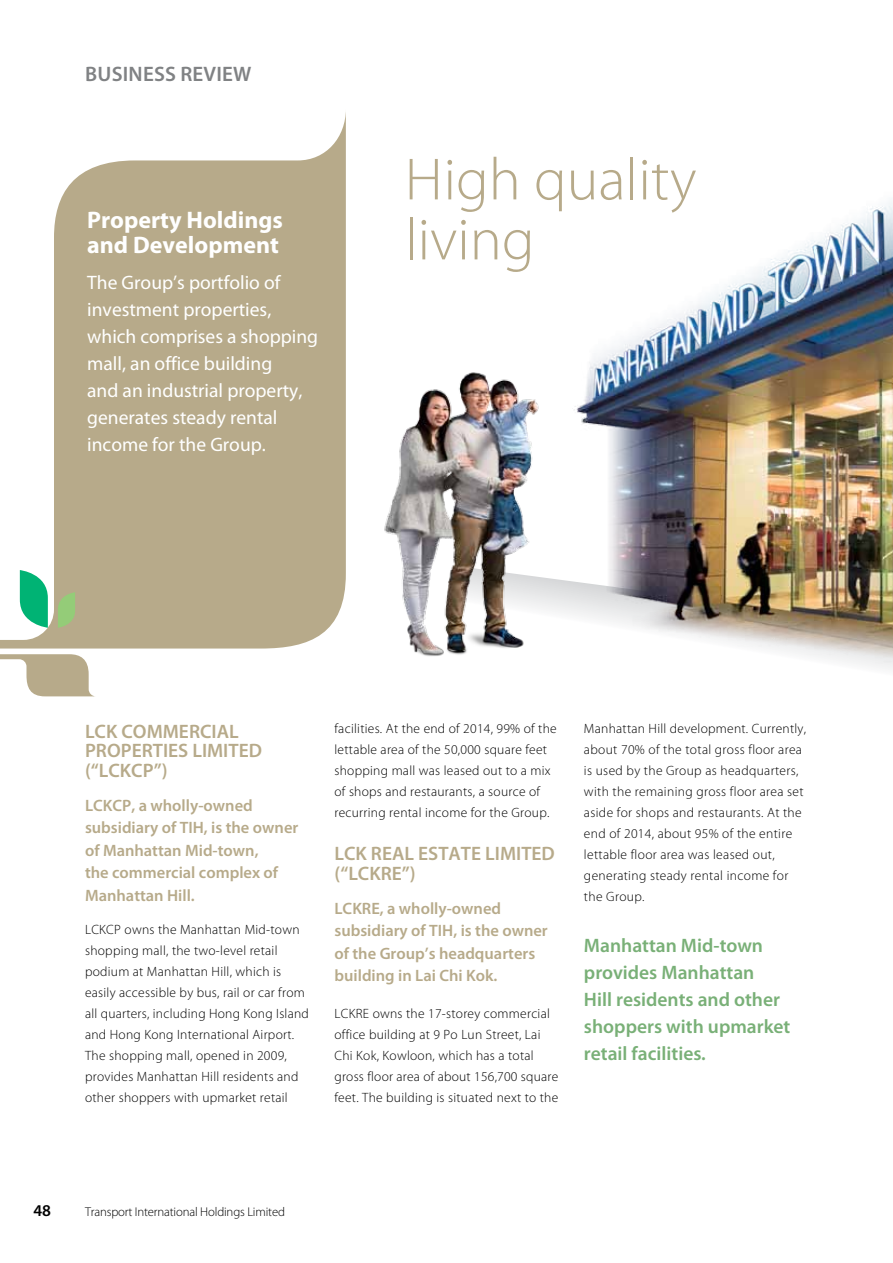
<style>
.page{position:relative;width:893px;height:1263px;background:#fff}
.page>*{position:absolute;margin:0;border:0;box-sizing:border-box;transform-origin:0 0}
.t1{font:300 60px/60px "Myriad Pro";color:#b7aa8a}
.t2{font:700 24px/25.5px "Myriad Pro";color:#fff}
.t3{font:600 21px "Myriad Pro";letter-spacing:.01em;color:#808284}
.t4{font:19.5px/27px "Myriad Pro";color:#fff}
.t5{font:600 19.5px/27px "Myriad Pro";color:#79b077}
.t6{font:600 19.5px/19.5px "Myriad Pro";color:#b7aa8a}
.t7{font:600 16.5px/22.5px "Myriad Pro";color:#b7aa8a}
.t8{font:600 16.5px "Myriad Pro";color:#000}
.t9{font:300 13.5px/21px "Myriad Pro";letter-spacing:.02em;color:#000}
.t10{font:300 12.75px "Myriad Pro";letter-spacing:-.01em;color:#000}
</style>
<div class="page">
<img style="left:556px;top:201px;width:337px;height:469px">
<img style="left:384px;top:372px;width:172px;height:284px">
<svg style="left:0;top:112px;width:346px;height:536px;fill:#b7aa8a"></svg>
<svg style="left:0;top:654px;width:94px;height:42px"></svg>
<svg style="left:58px;top:592px;width:17px;height:36px"></svg>
<svg style="left:20px;top:570px;width:28px;height:58px"></svg>
<h3 class="t3" style="left:85px;top:62px;width:168px">BUSINESS REVIEW</h3>
<h2 class="t2" style="left:87px;top:207px;width:197px">Property Holdings and Development</h2>
<h3 class="t4" style="left:87px;top:269px;width:232px">The Group’s portfolio of investment properties, which comprises a shopping mall, an office building<br>and an industrial property, generates steady rental income for the Group.</h3>
<h1 class="t1" style="left:405px;top:150px;width:293px">High quality living</h1>
<h3 class="t6" style="left:85px;top:721px;width:61px">LCK Commercial<br>Properties</h3>
<h3 class="t6" style="left:192px;top:741px;width:21px">Limited</h3>
<h3 class="t6" style="left:85px;top:760px;width:84px">(“LCKCP”)</h3>
<p class="t7" style="left:85px;top:794px;width:215px">LCKCP, a wholly-owned subsidiary of TIH, is the owner of Manhattan Mid-town,<br>the commercial complex of<br>Manhattan Hill.</p>
<p class="t9" style="left:85px;top:919px;width:225px">LCKCP owns the Manhattan Mid-town shopping mall, the two-level retail podium at Manhattan Hill, which is easily accessible by bus, rail or car from all quarters, including Hong Kong Island and Hong Kong International Airport.<br>The shopping mall, opened in 2009, provides Manhattan Hill residents and other shoppers with upmarket retail</p>
<p class="t9" style="left:334px;top:718px;width:224px">facilities. At the end of 2014, 99% of the lettable area of the 50,000 square feet shopping mall was leased out to a mix of shops and restaurants, a source of recurring rental income for the Group.</p>
<h3 class="t6" style="left:334px;top:844px;width:59px">LCK Real</h3>
<h3 class="t6" style="left:418px;top:844px;width:22px">Estate</h3>
<h3 class="t6" style="left:485px;top:844px;width:21px">Limited</h3>
<h3 class="t6" style="left:334px;top:864px;width:83px">(“LCKRE”)</h3>
<p class="t7" style="left:334px;top:897px;width:215px">LCKRE, a wholly-owned subsidiary of TIH, is the owner of the Group’s headquarters building in Lai Chi Kok.</p>
<p class="t9" style="left:334px;top:1003px;width:225px">LCKRE owns the 17-storey commercial office building at 9 Po Lun Street, Lai Chi Kok, Kowloon, which has a total gross floor area of about 156,700 square feet. The building is situated next to the</p>
<p class="t9" style="left:584px;top:718px;width:224px">Manhattan Hill development. Currently, about 70% of the total gross floor area is used by the Group as headquarters, with the remaining gross floor area set aside for shops and restaurants. At the end of 2014, about 95% of the entire lettable floor area was leased out, generating steady rental income for the Group.</p>
<h3 class="t5" style="left:584px;top:932px;width:208px">Manhattan Mid-town provides Manhattan<br>Hill residents and other shoppers with upmarket retail facilities.</h3>
<p class="t8" style="left:33px;top:1201px;width:19px">48</p>
<p class="t10" style="left:85px;top:1205px;width:201px">Transport International Holdings Limited</p>
</div>
